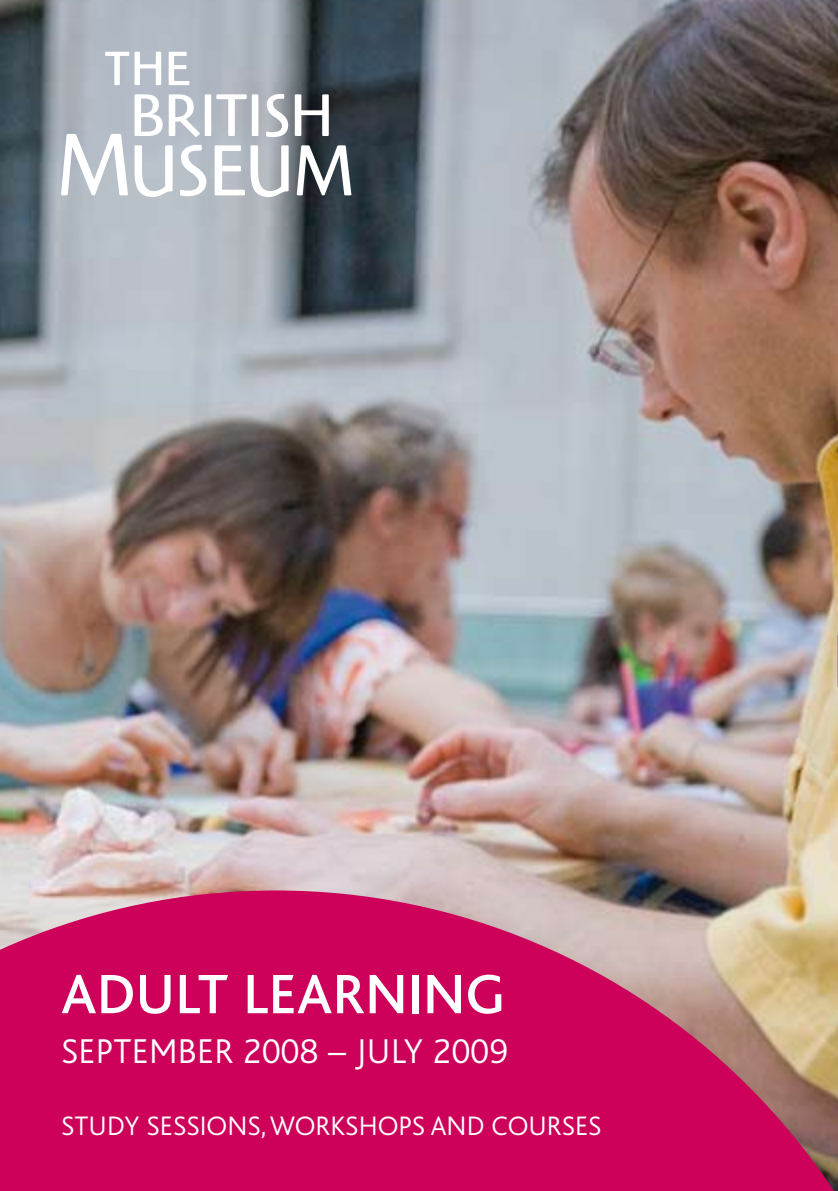
<style>
.page{position:relative;width:838px;height:1191px;background:#fff}
.page>*{position:absolute;margin:0;border:0;box-sizing:border-box;transform-origin:0 0}
.t1{font:500 58px "Bliss";letter-spacing:.01em;color:#fff}
.t2{font:300 36px "Bliss";letter-spacing:.01em;color:#fff}
.t3{font:300 28px "Bliss";color:#fff}
</style>
<div class="page">
<img style="left:0;top:0;width:837px;height:890px">
<svg style="left:0;top:890px;width:837px;height:301px;background:#ca2467"></svg>
<svg style="left:61px;top:52px;width:290px;height:145px;fill:#b2bac4"></svg>
<svg style="left:837px;top:635px;width:1px;height:51px"></svg>
<h1 class="t1" style="left:61px;top:964px;width:445px">ADULT LEARNING</h1>
<p class="t2" style="left:61px;top:1032px;width:448px">SEPTEMBER 2008 – JULY 2009</p>
<p class="t3" style="left:61px;top:1111px;width:542px">STUDY SESSIONS, WORKSHOPS AND COURSES</p>
</div>
